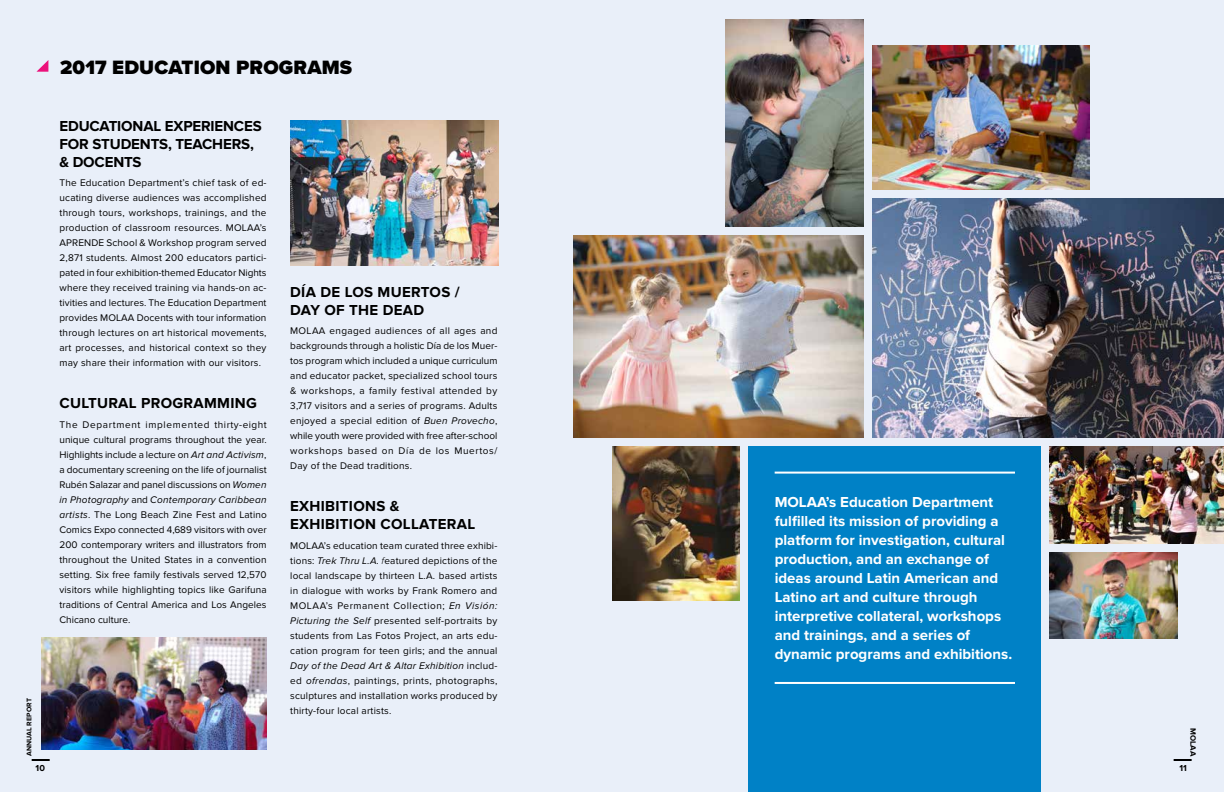
<style>
.page{position:relative;width:1224px;height:792px;background:#fff}
.page>*{position:absolute;margin:0;border:0;box-sizing:border-box;transform-origin:0 0}
.t1{font:900 20px "Proxima Nova";letter-spacing:.01em;color:#000}
.t2{font:700 15px/19px "Proxima Nova";color:#fff}
.t3{font:700 15px/18px "Proxima Nova";letter-spacing:.02em;color:#000}
.t4{font:700 15px/18px "Proxima Nova";letter-spacing:-.01em;color:#000}
.t5{font:10px/15px "Proxima Nova";letter-spacing:.02em;color:#000;text-align:justify}
.t6{font:700 9px "Proxima Nova";color:#000}
.t7{font:700 8px "Proxima Nova";letter-spacing:.01em;color:#000}
.t8{font:700 7px "Proxima Nova";letter-spacing:.01em;color:#000}
.s1{font-style:italic}
.s2{font-weight:300;font-style:italic}
</style>
<div class="page">
<div style="left:0;top:0;width:612px;height:792px;background:#e9eff9"></div>
<div style="left:612px;top:0;width:612px;height:792px;background:#e9eff9"></div>
<img style="left:872px;top:199px;width:352px;height:238px">
<div style="left:748px;top:446px;width:293px;height:346px;background:#0081c6"></div>
<img style="left:42px;top:637px;width:225px;height:113px">
<img style="left:290px;top:120px;width:208px;height:146px">
<img style="left:872px;top:46px;width:217px;height:144px">
<img style="left:1050px;top:446px;width:174px;height:98px">
<img style="left:612px;top:446px;width:127px;height:154px">
<img style="left:1050px;top:553px;width:127px;height:85px">
<img style="left:726px;top:19px;width:138px;height:207px">
<img style="left:573px;top:235px;width:291px;height:202px">
<hr style="left:775px;top:472px;width:240px;height:2px;background:#fff">
<hr style="left:775px;top:682px;width:240px;height:2px;background:#fff">
<svg style="left:1174px;top:759px;width:18px;height:2px"></svg>
<svg style="left:36px;top:60px;width:12px;height:12px"></svg>
<svg style="left:32px;top:759px;width:18px;height:2px"></svg>
<p class="t8" style="left:25px;top:756px;width:59px;rotate:-90deg">ANNUAL REPORT</p>
<h1 class="t1" style="left:60px;top:52px;width:294px">2017 EDUCATION PROGRAMS</h1>
<h2 class="t4" style="left:59px;top:117px;width:204px">EDUCATIONAL EXPERIENCES<br>FOR STUDENTS, TEACHERS, &amp; DOCENTS</h2>
<p class="t5" style="left:59px;top:176px;width:209px">The Education Department’s chief task of ed&shy;ucating diverse audiences was accomplished through tours, workshops, trainings, and the production of classroom resources. MOLAA’s APRENDE School &amp; Workshop program served 2,871 students. Almost 200 educators partici&shy;pated in four exhibition-themed Educator Nights where they received training via hands-on ac&shy;tivities and lectures. The Education Department provides MOLAA Docents with tour information through lectures on art historical movements, art processes, and historical context so they may share their information with our visitors.</p>
<h2 class="t3" style="left:59px;top:395px;width:199px">CULTURAL PROGRAMMING</h2>
<p class="t5" style="left:59px;top:417px;width:209px">The Department implemented thirty-eight unique cultural programs throughout the year.<br>Highlights include a lecture on <span class="s1">Art and Activism</span>, a documentary screening on the life of journalist Rubén Salazar and panel discussions on <span class="s1">Women in Photography</span> and <span class="s1">Contemporary Caribbean artists</span>. The Long Beach Zine Fest and Latino Comics Expo connected 4,689 visitors with over 200 contemporary writers and illustrators from throughout the United States in a convention setting. Six free family festivals served 12,570 visitors while highlighting topics like Garifuna traditions of Central America and Los Angeles Chicano culture.</p>
<h2 class="t3" style="left:290px;top:283px;width:171px">DÍA DE LOS MUERTOS /<br>DAY OF THE DEAD</h2>
<p class="t5" style="left:290px;top:324px;width:209px">MOLAA engaged audiences of all ages and backgrounds through a holistic Día de los Muer&shy;tos program which included a unique curriculum and educator packet, specialized school tours &amp; workshops, a family festival attended by 3,717 visitors and a series of programs. Adults enjoyed a special edition of <span class="s1">Buen Provecho</span>, while youth were provided with free after-school workshops based on Día de los Muertos/ Day of the Dead traditions.</p>
<h2 class="t3" style="left:290px;top:498px;width:186px">EXHIBITIONS &amp;<br>EXHIBITION COLLATERAL</h2>
<p class="t5" style="left:290px;top:538px;width:209px">MOLAA’s education team curated three exhibi&shy;tions: <span class="s1">Trek Thru L.A.</span> <span class="s2">f</span>eatured depictions of the local landscape by thirteen L.A. based artists in dialogue with works by Frank Romero and MOLAA’s Permanent Collection; <span class="s1">En Visión:<br>Picturing the Self</span> presented self-portraits by students from Las Fotos Project, an arts edu&shy;cation program for teen girls; and the annual <span class="s1">Day of the Dead Art &amp; Altar Exhibition</span> includ&shy;ed <span class="s1">ofrendas</span>, paintings, prints, photographs, sculptures and installation works produced by thirty-four local artists.</p>
<p class="t2" style="left:775px;top:493px;width:239px">MOLAA’s Education Department fulfilled its mission of providing a platform for investigation, cultural production, and an exchange of ideas around Latin American and Latino art and culture through interpretive collateral, workshops and trainings, and a series of dynamic programs and exhibitions.</p>
<p class="t7" style="left:1198px;top:728px;width:30px;rotate:90deg">MOLAA</p>
<p class="t6" style="left:36px;top:763px;width:11px">10</p>
<p class="t6" style="left:1179px;top:763px;width:9px">11</p>
</div>
